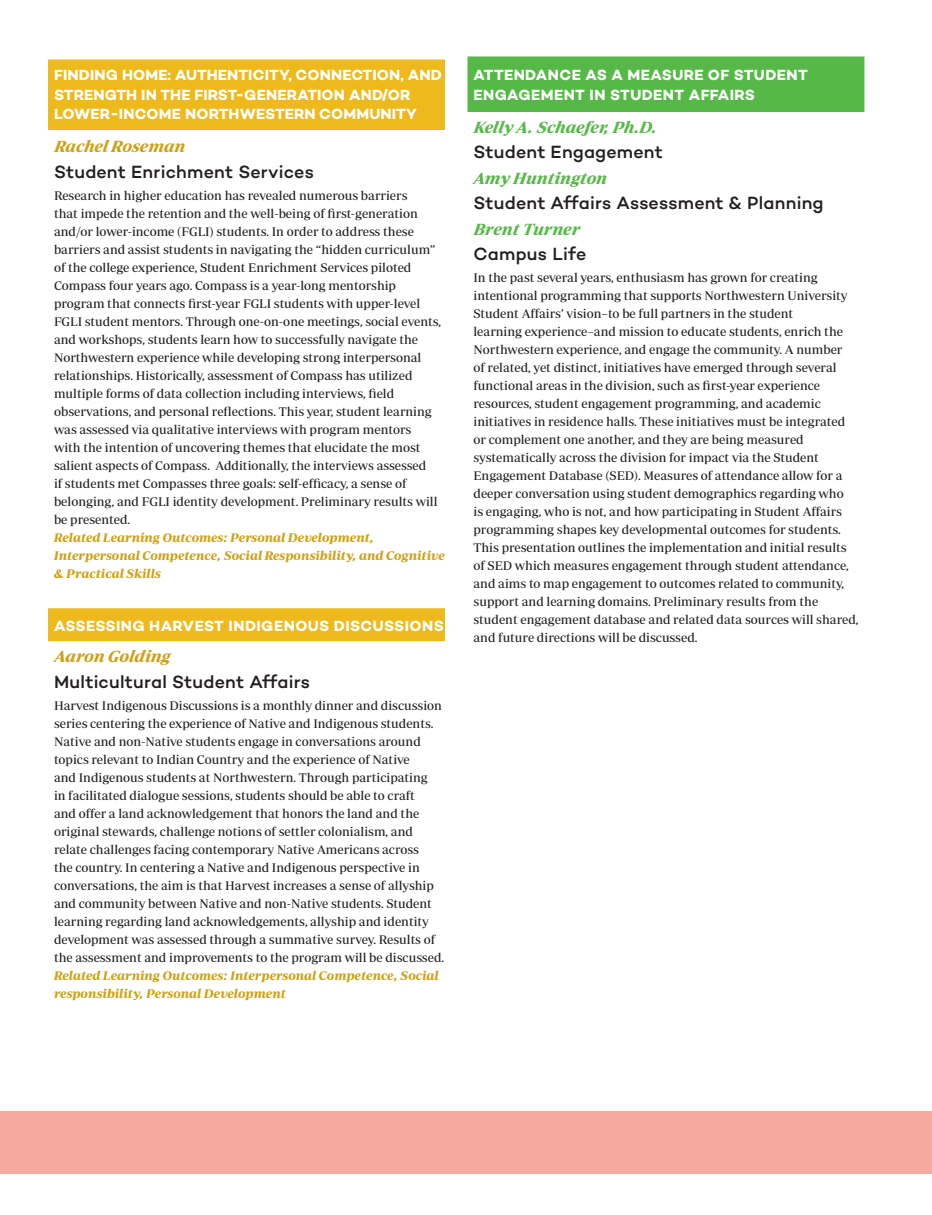
<style>
.page{position:relative;width:932px;height:1215px;background:#fff}
.page>*{position:absolute;margin:0;border:0;box-sizing:border-box;transform-origin:0 0}
.department{font:500 18px "Campton";letter-spacing:.01em;color:#231f20}
.Leaders_Dark_Green{font:italic 700 16.5px "Periodico Display";letter-spacing:-.03em;color:#56b947}
.Leaders_Dark_Yellow{font:italic 700 16.5px "Periodico Display";color:#cda117}
.Title_3_lines_Yellow{font:700 15px/19.5px "Campton";letter-spacing:.01em;color:#fff}
.Title2_Green{font:700 15px/19.5px "Campton";letter-spacing:.03em;color:#fff}
.Title_Yellow{font:700 15px "Campton";letter-spacing:.025em;color:#fff}
.basic{font:12.75px/18px "Periodico Display";color:#231f20}
.Outcomes_Yellow{font:italic 700 12.75px/18px "Periodico Display";color:#cda117}
</style>
<div class="page">
<div style="left:48px;top:59px;width:397px;height:71px;background:#eeb91d"></div>
<div style="left:48px;top:608px;width:397px;height:33px;background:#eeb91d"></div>
<div style="left:467px;top:56px;width:397px;height:56px;background:#56b947"></div>
<div style="left:0;top:1111px;width:932px;height:63px;background:#f6aa9f"></div>
<p class="Title_3_lines_Yellow" style="left:54px;top:65px;width:389px">FINDING HOME: AUTHENTICITY, CONNECTION, AND<br>STRENGTH IN THE FIRST-GENERATION AND/OR<br>LOWER-INCOME NORTHWESTERN COMMUNITY</p>
<p class="Leaders_Dark_Yellow" style="left:54px;top:138px;width:135px">RachelRoseman</p>
<p class="department" style="left:54px;top:160px;width:261px">Student Enrichment Services</p>
<p class="basic" style="left:54px;top:187px;width:389px">Research in higher education has revealed numerous barriers<br>that impede the retention and the well-being of first-generation and/or lower-income (FGLI) students. In order to address these barriers and assist students in navigating the “hidden curriculum” of the college experience, Student Enrichment Services piloted Compass four years ago. Compass is a year-long mentorship program that connects first-year FGLI students with upper-level FGLI student mentors. Through one-on-one meetings, social events, and workshops, students learn how to successfully navigate the Northwestern experience while developing strong interpersonal relationships. Historically, assessment of Compass has utilized multiple forms of data collection including interviews, field observations, and personal reflections. This year, student learning was assessed via qualitative interviews with program mentors with the intention of uncovering themes that elucidate the most salient aspects of Compass. Additionally, the interviews assessed<br>if students met Compasses three goals: self-efficacy, a sense of belonging, and FGLI identity development. Preliminary results will be presented.</p>
<p class="Outcomes_Yellow" style="left:54px;top:529px;width:392px">Related Learning Outcomes: Personal Development,<br>Interpersonal Competence, Social Responsibility, and Cognitive &amp; Practical Skills</p>
<p class="Title_Yellow" style="left:54px;top:616px;width:391px">ASSESSING HARVEST INDIGENOUS DISCUSSIONS</p>
<p class="Leaders_Dark_Yellow" style="left:54px;top:647px;width:118px">Aaron Golding</p>
<p class="department" style="left:54px;top:670px;width:257px">Multicultural Student Affairs</p>
<p class="basic" style="left:54px;top:696px;width:392px">Harvest Indigenous Discussions is a monthly dinner and discussion series centering the experience of Native and Indigenous students.<br>Native and non-Native students engage in conversations around topics relevant to Indian Country and the experience of Native<br>and Indigenous students at Northwestern. Through participating<br>in facilitated dialogue sessions, students should be able to craft<br>and offer a land acknowledgement that honors the land and the original stewards, challenge notions of settler colonialism, and relate challenges facing contemporary Native Americans across<br>the country. In centering a Native and Indigenous perspective in conversations, the aim is that Harvest increases a sense of allyship and community between Native and non-Native students. Student learning regarding land acknowledgements, allyship and identity development was assessed through a summative survey. Results of the assessment and improvements to the program will be discussed.</p>
<p class="Outcomes_Yellow" style="left:54px;top:966px;width:386px">Related Learning Outcomes: Interpersonal Competence, Social responsibility, Personal Development</p>
<p class="Title2_Green" style="left:473px;top:65px;width:335px">ATTENDANCE AS A MEASURE OF STUDENT<br>ENGAGEMENT IN STUDENT AFFAIRS</p>
<p class="Leaders_Dark_Green" style="left:473px;top:118px;width:188px">Kelly A .Schaefer, Ph.D.</p>
<p class="department" style="left:473px;top:141px;width:191px">Student Engagement</p>
<p class="Leaders_Dark_Green" style="left:473px;top:169px;width:137px">Amy Hunting ton</p>
<p class="department" style="left:473px;top:192px;width:352px">Student Affairs Assessment &amp; Planning</p>
<p class="Leaders_Dark_Green" style="left:473px;top:220px;width:111px">Brent Turner</p>
<p class="department" style="left:473px;top:242px;width:114px">Campus Life</p>
<p class="basic" style="left:473px;top:269px;width:386px">In the past several years, enthusiasm has grown for creating intentional programming that supports Northwestern University Student Affairs’ vision–to be full partners in the student<br>learning experience–and mission to educate students, enrich the Northwestern experience, and engage the community. A number<br>of related, yet distinct, initiatives have emerged through several functional areas in the division, such as first-year experience resources, student engagement programming, and academic initiatives in residence halls. These initiatives must be integrated or complement one another, and they are being measured systematically across the division for impact via the Student Engagement Database (SED). Measures of attendance allow for a deeper conversation using student demographics regarding who<br>is engaging, who is not, and how participating in Student Affairs programming shapes key developmental outcomes for students.<br>This presentation outlines the implementation and initial results of SED which measures engagement through student attendance, and aims to map engagement to outcomes related to community, support and learning domains. Preliminary results from the student engagement database and related data sources will shared, and future directions will be discussed.</p>
</div>
